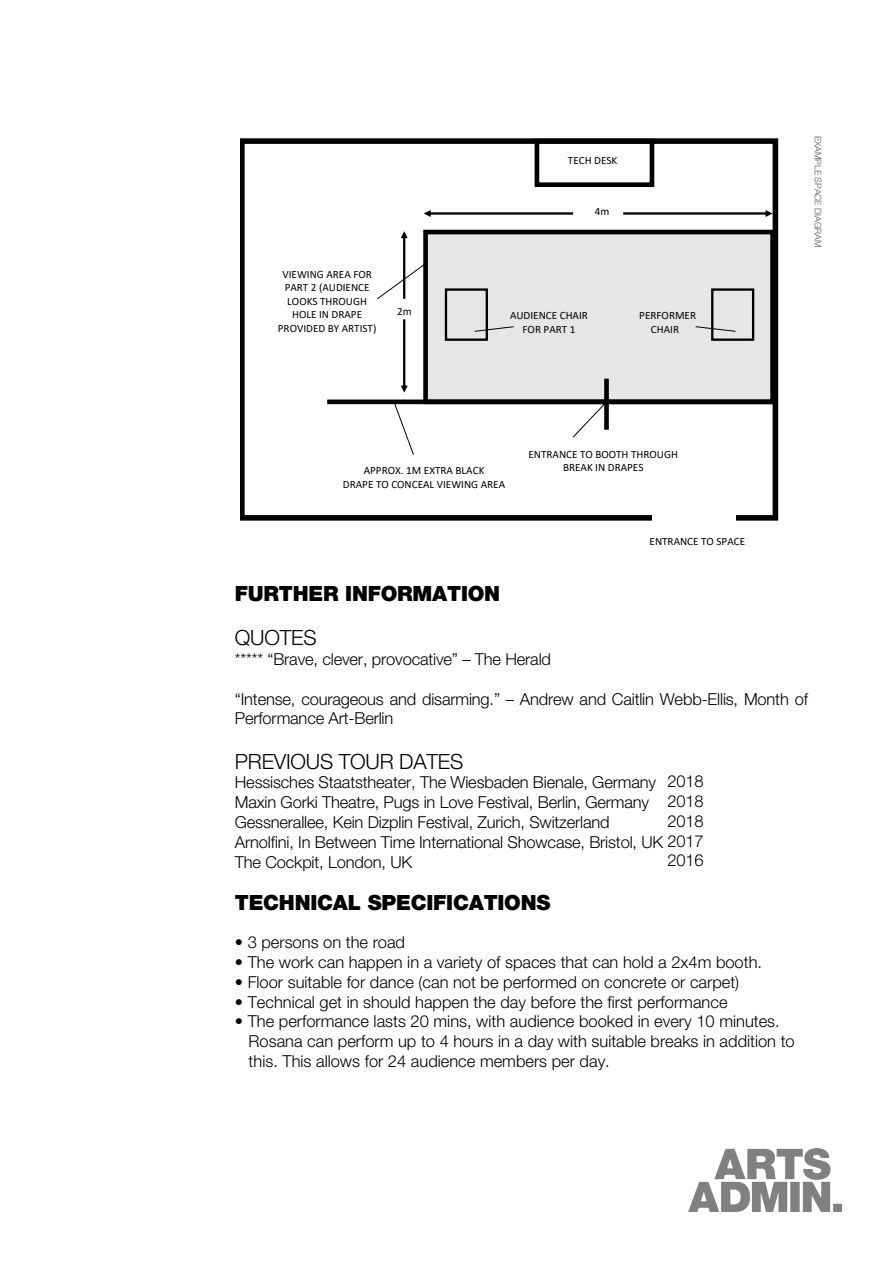
<style>
.page{position:relative;width:893px;height:1263px;background:#fff}
.page>*{position:absolute;margin:0;border:0;box-sizing:border-box;transform-origin:0 0}
.t1{font:900 21px "Helvetica Neue CELT";letter-spacing:-.01em;color:#000}
.t2{font:300 21px "Helvetica Neue CELT";letter-spacing:-.01em;color:#000}
.t3{font:300 16.5px/19.8px "Helvetica Neue CELT";letter-spacing:-.01em;color:#000}
.t4{font:11.1px/13.6px "Calibri";color:#000;text-align:center}
.t5{font:300 9px "Helvetica Neue CELT";letter-spacing:-.01em;color:#575756}
</style>
<div class="page">
<img style="left:689px;top:1148px;width:153px;height:64px">
<svg style="left:240px;top:138px;width:538px;height:383px"></svg>
<div style="left:426px;top:232px;width:347px;height:170px;background:#e7e6e6"></div>
<div style="left:423px;top:230px;width:352px;height:174px;border:5px solid #000"></div>
<div style="left:327px;top:399px;width:448px;height:5px;background:#000"></div>
<div style="left:445px;top:288px;width:43px;height:53px;border:2px solid #000"></div>
<div style="left:535px;top:139px;width:119px;height:48px;border:5px solid #000"></div>
<svg style="left:424px;top:210px;width:149px;height:7px"></svg>
<svg style="left:623px;top:210px;width:150px;height:7px"></svg>
<div style="left:604px;top:379px;width:5px;height:51px;background:#000"></div>
<svg style="left:401px;top:319px;width:7px;height:74px"></svg>
<svg style="left:377px;top:231px;width:49px;height:68px"></svg>
<svg style="left:572px;top:404px;width:35px;height:34px"></svg>
<svg style="left:474px;top:326px;width:40px;height:6px"></svg>
<svg style="left:695px;top:326px;width:41px;height:6px"></svg>
<svg style="left:393px;top:404px;width:21px;height:51px"></svg>
<div style="left:652px;top:502px;width:83px;height:29px;background:#fff"></div>
<div style="left:711px;top:288px;width:43px;height:53px;border:2px solid #000"></div>
<p class="t4" style="left:568px;top:153px;width:51px">TECH DESK</p>
<p class="t4" style="left:278px;top:267px;width:100px">VIEWING AREA FOR<br>PART 2 (AUDIENCE<br>LOOKS THROUGH<br>HOLE IN DRAPE<br>PROVIDED BY ARTIST)</p>
<p class="t4" style="left:397px;top:304px;width:16px">2m</p>
<p class="t4" style="left:595px;top:205px;width:16px">4m</p>
<p class="t4" style="left:510px;top:309px;width:79px">AUDIENCE CHAIR<br>FOR PART 1</p>
<p class="t4" style="left:639px;top:309px;width:58px">PERFORMER<br>CHAIR</p>
<p class="t4" style="left:343px;top:464px;width:164px">APPROX. 1M EXTRA BLACK<br>DRAPE TO CONCEAL VIEWING AREA</p>
<p class="t4" style="left:528px;top:447px;width:151px">ENTRANCE TO BOOTH THROUGH<br>BREAK IN DRAPES</p>
<p class="t4" style="left:650px;top:534px;width:97px">ENTRANCE TO SPACE</p>
<p class="t5" style="left:824px;top:136px;width:113px;rotate:90deg">EXAMPLE SPACE DIAGRAM</p>
<p class="t1" style="left:235px;top:581px;width:267px">FURTHER INFORMATION</p>
<p class="t2" style="left:235px;top:625px;width:83px">QUOTES</p>
<p class="t3" style="left:235px;top:649px;width:318px">***** “Brave, clever, provocative” – The Herald</p>
<p class="t3" style="left:235px;top:689px;width:575px">“Intense, courageous and disarming.” – Andrew and Caitlin Webb-Ellis, Month of<br>Performance Art-Berlin</p>
<p class="t2" style="left:235px;top:748px;width:230px">PREVIOUS TOUR DATES</p>
<p class="t3" style="left:235px;top:772px;width:470px">Hessisches Staatstheater, The Wiesbaden Bienale, Germany<br>Maxin Gorki Theatre, Pugs in Love Festival, Berlin, Germany Gessnerallee, Kein Dizplin Festival, Zurich, Switzerland<br>Arnolfini, In Between Time International Showcase, Bristol, UK 2017<br>The Cockpit, London, UK</p>
<p class="t1" style="left:235px;top:889px;width:317px">TECHNICAL SPECIFICATIONS</p>
<p class="t3" style="left:235px;top:932px;width:172px">• 3 persons on the road</p>
<p class="t3" style="left:235px;top:952px;width:529px">• The work can happen in a variety of spaces that can hold a 2x4m booth.</p>
<p class="t3" style="left:235px;top:972px;width:506px">• Floor suitable for dance (can not be performed on concrete or carpet)</p>
<p class="t3" style="left:235px;top:992px;width:494px">• Technical get in should happen the day before the first performance</p>
<p class="t3" style="left:249px;top:1012px;width:548px;text-indent:-14px">• The performance lasts 20 mins, with audience booked in every 10 minutes.<br>Rosana can perform up to 4 hours in a day with suitable breaks in addition to this. This allows for 24 audience members per day.</p>
<p class="t3" style="left:668px;top:771px;width:38px;text-align:justify">2018<br>2018<br>2018</p>
<p class="t3" style="left:668px;top:850px;width:38px">2016</p>
</div>
